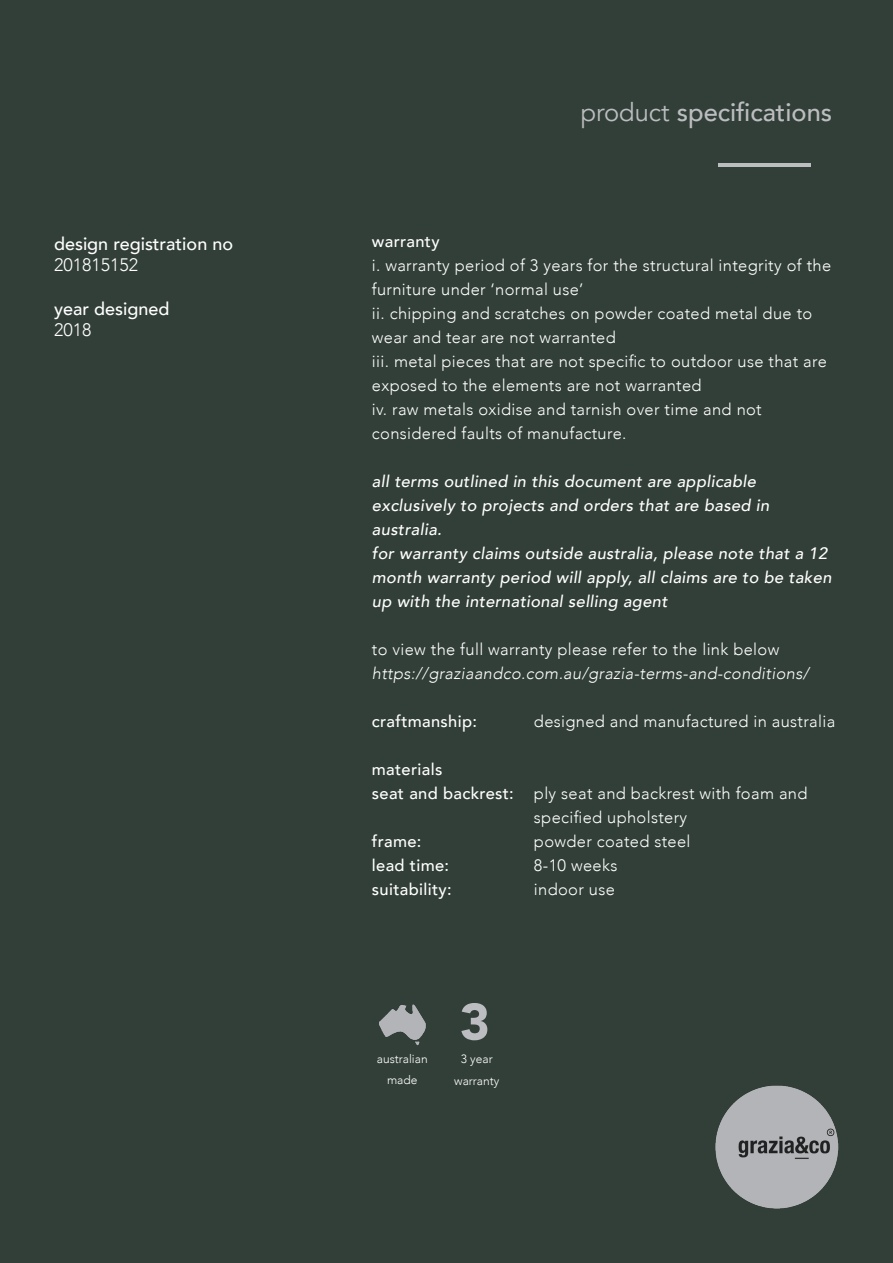
<style>
.page{position:relative;width:893px;height:1263px;background:#323f38}
.page>*{position:absolute;margin:0;border:0;box-sizing:border-box;transform-origin:0 0}
.t1{font:900 51px "Avenir";color:#bcbdc0}
.t2{font:500 25.5px "Avenir";color:#bcbdc0}
.t3{font:500 18px "Avenir";color:#fff}
.t4{font:300 18px "Avenir";color:#fff}
.t5{font:300 16.5px/24px "Avenir";letter-spacing:.02em;color:#fff}
.t6{font:italic 500 16.5px/24px "Avenir";letter-spacing:.02em;color:#fff}
.t7{font:500 16.5px "Avenir";letter-spacing:.02em;color:#fff}
.t8{font:italic 300 16.5px "Avenir";letter-spacing:.02em;color:#fff}
.t9{font:300 12px/21.6px "Avenir";color:#fff;text-align:center}
.s1{font-weight:400}
.s2{font-weight:500}
</style>
<div class="page">
<hr style="left:719px;top:164px;width:92px;height:3px;background:#bcbdc0">
<img style="left:716px;top:1086px;width:123px;height:123px">
<img style="left:376px;top:998px;width:52px;height:52px">
<p class="t3" style="left:54px;top:228px;width:181px">design registration no</p>
<p class="t4" style="left:54px;top:254px;width:86px">201815152</p>
<p class="t3" style="left:54px;top:293px;width:117px">year designed</p>
<p class="t4" style="left:54px;top:319px;width:39px">2018</p>
<p class="t2" style="left:580px;top:90px;width:253px"><span class="s1">product</span> specifications</p>
<p class="t7" style="left:372px;top:226px;width:69px">warranty</p>
<p class="t5" style="left:372px;top:253px;width:461px">i. warranty period of 3 years for the structural integrity of the furniture under ‘normal use’</p>
<p class="t5" style="left:372px;top:301px;width:442px">ii. chipping and scratches on powder coated metal due to wear and tear are not warranted</p>
<p class="t5" style="left:372px;top:349px;width:456px">iii. metal pieces that are not specific to outdoor use that are exposed to the elements are not warranted</p>
<p class="t5" style="left:372px;top:397px;width:391px">iv. raw metals oxidise and tarnish over time and not considered faults of manufacture.</p>
<p class="t6" style="left:372px;top:469px;width:399px">all terms outlined in this document are applicable exclusively to projects and orders that are based in australia.</p>
<p class="t6" style="left:372px;top:541px;width:461px">for warranty claims outside australia, please note that a 12 month warranty period will apply, all claims are to be taken up with the international selling agent</p>
<p class="t5" style="left:372px;top:637px;width:409px">to view the full warranty please refer to the link below</p>
<p class="t8" style="left:372px;top:663px;width:438px">https://graziaandco.com.au/grazia-terms-and-conditions/</p>
<p class="t7" style="left:372px;top:706px;width:107px">craftmanship:</p>
<p class="t5" style="left:534px;top:709px;width:303px">designed and manufactured in australia</p>
<p class="t7" style="left:372px;top:754px;width:72px">materials</p>
<p class="t5" style="left:534px;top:781px;width:275px;text-indent:-162px"><span class="s2">seat and backrest:</span> ply seat and backrest with foam and specified upholstery</p>
<p class="t7" style="left:372px;top:826px;width:51px">frame:</p>
<p class="t5" style="left:534px;top:829px;width:158px">powder coated steel</p>
<p class="t7" style="left:372px;top:850px;width:79px">lead time:</p>
<p class="t5" style="left:534px;top:853px;width:85px">8-10 weeks</p>
<p class="t7" style="left:372px;top:874px;width:81px">suitability:</p>
<p class="t5" style="left:534px;top:877px;width:82px">indoor use</p>
<p class="t9" style="left:377px;top:1048px;width:52px">australian</p>
<p class="t9" style="left:387px;top:1069px;width:32px">made</p>
<p class="t1" style="left:460px;top:978px;width:32px">3</p>
<p class="t9" style="left:454px;top:1048px;width:47px">3 year warranty</p>
</div>
